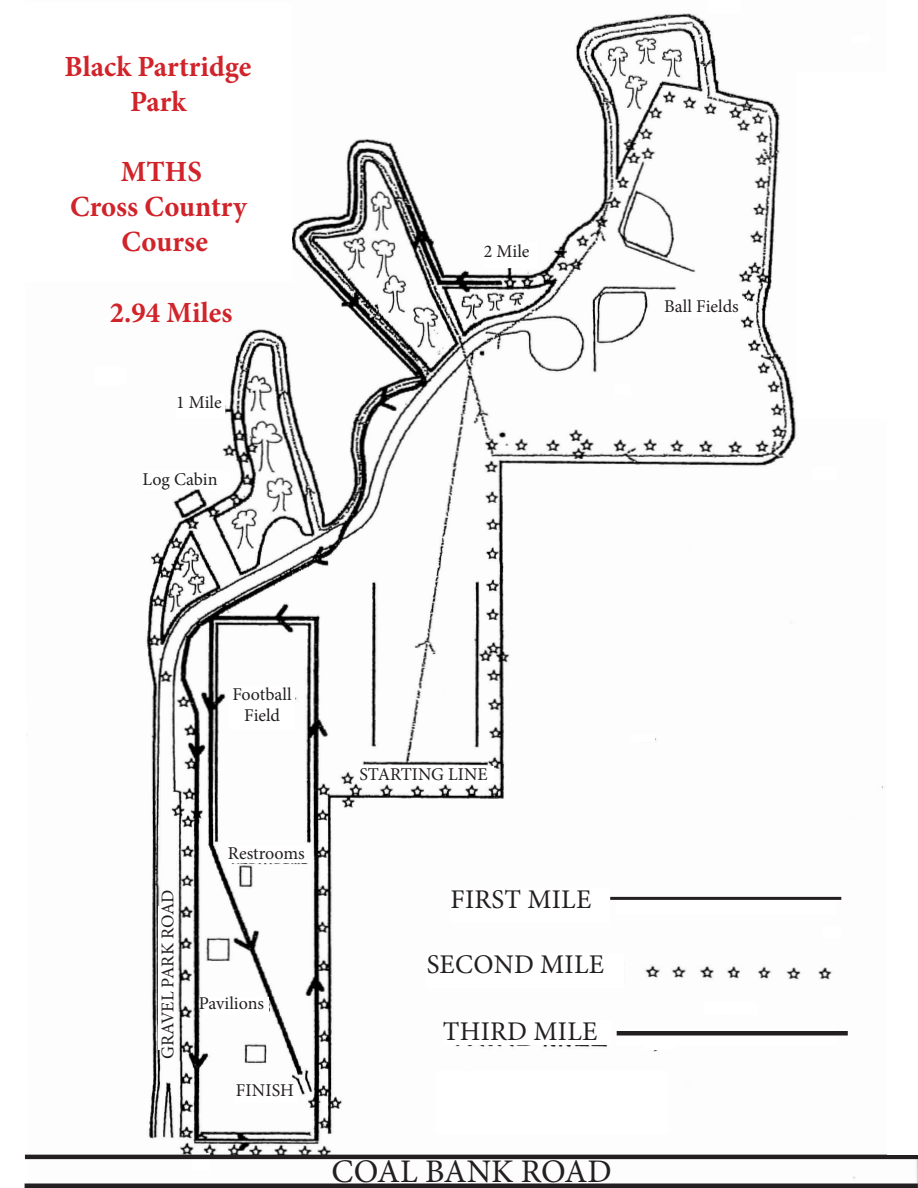
<style>
.page{position:relative;width:918px;height:1188px;background:#fff}
.page>*{position:absolute;margin:0;border:0;box-sizing:border-box;transform-origin:0 0}
.t1{font:33px "Minion Pro";color:#231f20}
.t2{font:700 29.25px "Minion Pro";letter-spacing:-.005em;color:#d1232a}
.t3{font:27px "Minion Pro";letter-spacing:.01em;color:#231f20}
.t4{font:18px/21.6px "Minion Pro";color:#231f20;text-align:center}
</style>
<div class="page">
<img style="left:25px;top:13px;width:893px;height:1171px">
<svg style="left:25px;top:13px;width:267px;height:269px"></svg>
<div style="left:176px;top:394px;width:49px;height:25px;background:#fff"></div>
<div style="left:484px;top:244px;width:54px;height:24px;background:#fff"></div>
<div style="left:450px;top:889px;width:160px;height:34px;background:#fff"></div>
<div style="left:427px;top:953px;width:197px;height:35px;background:#fff"></div>
<div style="left:443px;top:1020px;width:167px;height:25px;background:#fff"></div>
<div style="left:360px;top:767px;width:134px;height:17px;background:#fff"></div>
<div style="left:664px;top:299px;width:82px;height:17px;background:#fff"></div>
<div style="left:229px;top:687px;width:66px;height:43px;background:#fff"></div>
<div style="left:228px;top:846px;width:82px;height:17px;background:#fff"></div>
<div style="left:202px;top:998px;width:67px;height:17px;background:#fff"></div>
<div style="left:236px;top:1083px;width:62px;height:20px;background:#fff"></div>
<div style="left:143px;top:472px;width:88px;height:17px;background:#fff"></div>
<hr style="left:25px;top:1184px;width:893px;height:4px;background:#231f20">
<div style="left:158px;top:906px;width:18px;height:144px;background:#fff"></div>
<svg style="left:192px;top:1153px;width:17px;height:18px"></svg>
<hr style="left:25px;top:1155px;width:893px;height:4px;background:#231f20">
<div style="left:617px;top:897px;width:219px;height:18px;background:#fff"></div>
<hr style="left:610px;top:897px;width:231px;height:3px;background:#231f20">
<div style="left:617px;top:1028px;width:219px;height:17px;background:#fff"></div>
<div style="left:617px;top:1031px;width:231px;height:5px;background:#231f20"></div>
<div style="left:631px;top:734px;width:24px;height:8px;background:#fff"></div>
<div style="left:797px;top:72px;width:96px;height:347px;background:#fff"></div>
<div style="left:813px;top:468px;width:24px;height:12px;background:#fff"></div>
<div style="left:94px;top:367px;width:32px;height:17px;background:#fff"></div>
<div style="left:18px;top:23px;width:10px;height:26px;background:#fff"></div>
<div style="left:852px;top:36px;width:18px;height:7px;background:#fff"></div>
<div style="left:888px;top:0;width:30px;height:1155px;background:#fff"></div>
<div style="left:436px;top:1071px;width:231px;height:63px;background:#fff"></div>
<div style="left:645px;top:1045px;width:29px;height:5px;background:#fff"></div>
<div style="left:704px;top:1002px;width:53px;height:13px;background:#fff"></div>
<div style="left:824px;top:927px;width:17px;height:12px;background:#fff"></div>
<div style="left:615px;top:384px;width:16px;height:10px;background:#fff"></div>
<p class="t2" style="left:65px;top:46px;width:188px">Black Partridge</p>
<p class="t2" style="left:130px;top:81px;width:58px">Park</p>
<p class="t2" style="left:121px;top:151px;width:83px">MTHS</p>
<p class="t2" style="left:70px;top:186px;width:178px">Cross Country</p>
<p class="t2" style="left:122px;top:221px;width:88px">Course</p>
<p class="t2" style="left:110px;top:292px;width:124px">2.94 Miles</p>
<p class="t4" style="left:176px;top:391px;width:47px">1 Mile</p>
<p class="t4" style="left:143px;top:468px;width:77px">Log Cabin</p>
<p class="t4" style="left:484px;top:240px;width:47px">2 Mile</p>
<p class="t4" style="left:664px;top:296px;width:76px">Ball Fields</p>
<p class="t4" style="left:232px;top:683px;width:61px">Football<br>Field</p>
<p class="t4" style="left:157px;top:1059px;width:171px;rotate:-90deg">GRAVEL PARK ROAD</p>
<p class="t4" style="left:228px;top:842px;width:78px">Restrooms</p>
<p class="t4" style="left:199px;top:993px;width:67px">Pavilions</p>
<p class="t4" style="left:236px;top:1080px;width:60px">FINISH</p>
<p class="t4" style="left:360px;top:763px;width:130px">STARTING LINE</p>
<p class="t3" style="left:450px;top:882px;width:142px">FIRST MILE</p>
<p class="t3" style="left:427px;top:946px;width:179px">SECOND MILE</p>
<p class="t3" style="left:443px;top:1013px;width:156px">THIRD MILE</p>
<p class="t1" style="left:332px;top:1149px;width:282px">COAL BANK ROAD</p>
</div>
